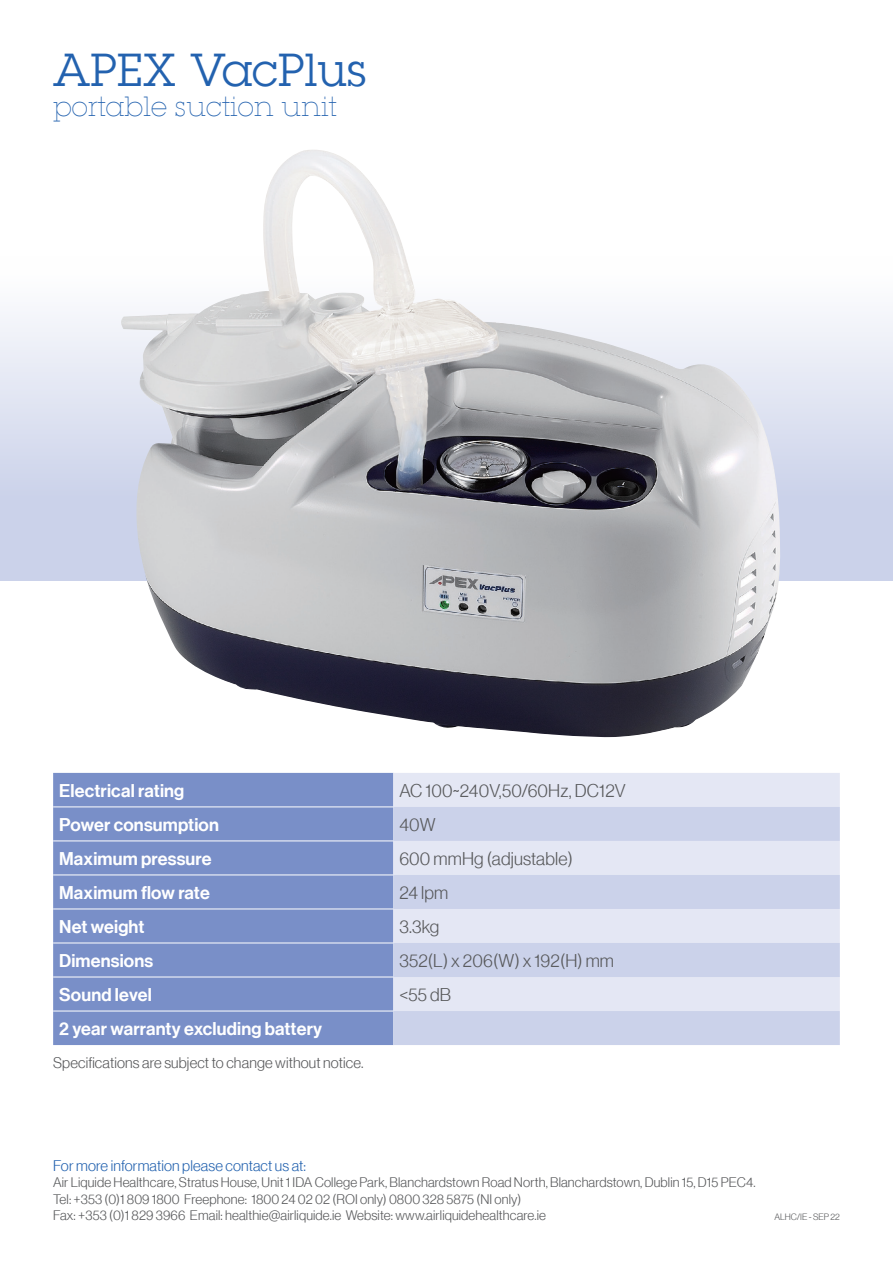
<style>
.page{position:relative;width:893px;height:1263px;background:#fff}
.page>*{position:absolute;margin:0;border:0;box-sizing:border-box;transform-origin:0 0}
.t1{font:45px "Lubalin Graph Std";letter-spacing:.01em;color:#2362af}
.t2{font:200 27px "Lubalin Graph Std";letter-spacing:.01em;color:#2362af}
.t3{font:18px "N Haas Grotesk DS Pro 65 Md";letter-spacing:.01em;color:#fff}
.t4{font:18px "N Haas Grotesk DS Pro 45 Lt";letter-spacing:.01em;color:#57585a}
.t5{font:15px "N Haas Grotesk DS Pro 45 Lt";letter-spacing:.01em;color:#57585a}
.t6{font:15px "N Haas Grotesk DS Pro 45 Lt";letter-spacing:.01em;color:#2362af}
.t7{font:13.5px/16.5px "N Haas Grotesk DS Pro 45 Lt";letter-spacing:.01em;color:#57585a}
.t8{font:9px "N Haas Grotesk DS Pro 45 Lt";color:#57585a}
</style>
<div class="page">
<div style="left:0;top:256px;width:893px;height:325px;background:linear-gradient(to bottom,#fefefe,#c1c9e6)"></div>
<img style="left:118px;top:150px;width:664px;height:587px">
<div style="left:53px;top:773px;width:340px;height:272px;background:#798fc8"></div>
<div style="left:393px;top:773px;width:447px;height:34px;background:#e4e7f4"></div>
<svg style="left:393px;top:807px;width:447px;height:238px;fill:#cbd2ea"></svg>
<hr style="left:53px;top:806px;width:340px;height:1px;background:#fff">
<hr style="left:53px;top:840px;width:340px;height:1px;background:#fff">
<hr style="left:53px;top:874px;width:340px;height:1px;background:#fff">
<hr style="left:53px;top:908px;width:340px;height:1px;background:#fff">
<hr style="left:53px;top:942px;width:340px;height:1px;background:#fff">
<hr style="left:53px;top:977px;width:340px;height:1px;background:#fff">
<hr style="left:53px;top:1011px;width:340px;height:1px;background:#fff">
<p class="t1" style="left:53px;top:41px;width:314px">APEX VacPlus</p>
<p class="t2" style="left:53px;top:91px;width:285px">portable suction unit</p>
<p class="t3" style="left:59px;top:780px;width:127px">Electrical rating</p>
<p class="t4" style="left:399px;top:780px;width:228px">AC 100~240V,50/60Hz, DC12V</p>
<p class="t3" style="left:59px;top:814px;width:161px">Power consumption</p>
<p class="t4" style="left:399px;top:814px;width:38px">40W</p>
<p class="t3" style="left:59px;top:848px;width:154px">Maximum pressure</p>
<p class="t4" style="left:399px;top:848px;width:175px">600 mmHg (adjustable)</p>
<p class="t3" style="left:59px;top:882px;width:152px">Maximum flow rate</p>
<p class="t4" style="left:399px;top:882px;width:50px">24 lpm</p>
<p class="t3" style="left:59px;top:916px;width:87px">Net weight</p>
<p class="t4" style="left:399px;top:916px;width:42px">3.3kg</p>
<p class="t3" style="left:59px;top:950px;width:96px">Dimensions</p>
<p class="t4" style="left:399px;top:950px;width:216px">352(L) x 206(W) x 192(H) mm</p>
<p class="t3" style="left:59px;top:984px;width:94px">Sound level</p>
<p class="t4" style="left:399px;top:984px;width:53px">&lt;55 dB</p>
<p class="t3" style="left:59px;top:1018px;width:265px">2 year warranty excluding battery</p>
<p class="t5" style="left:53px;top:1054px;width:312px">Specifications are subject to change without notice.</p>
<p class="t6" style="left:53px;top:1157px;width:254px">For more information please contact us at:</p>
<p class="t7" style="left:53px;top:1174px;width:704px">Air Liquide Healthcare, Stratus House, Unit 1 IDA College Park, Blanchardstown Road North, Blanchardstown, Dublin 15, D15 PEC4.</p>
<p class="t7" style="left:53px;top:1191px;width:494px">Tel: +353 (0)1 809 1800 Freephone: 1800 24 02 02 (ROI only) 0800 328 5875 (NI only)<br>Fax: +353 (0)1 829 3966 Email: healthie@airliquide.ie Website: www.airliquidehealthcare.ie</p>
<p class="t8" style="left:774px;top:1212px;width:67px">ALHC/IE - SEP 22</p>
</div>
